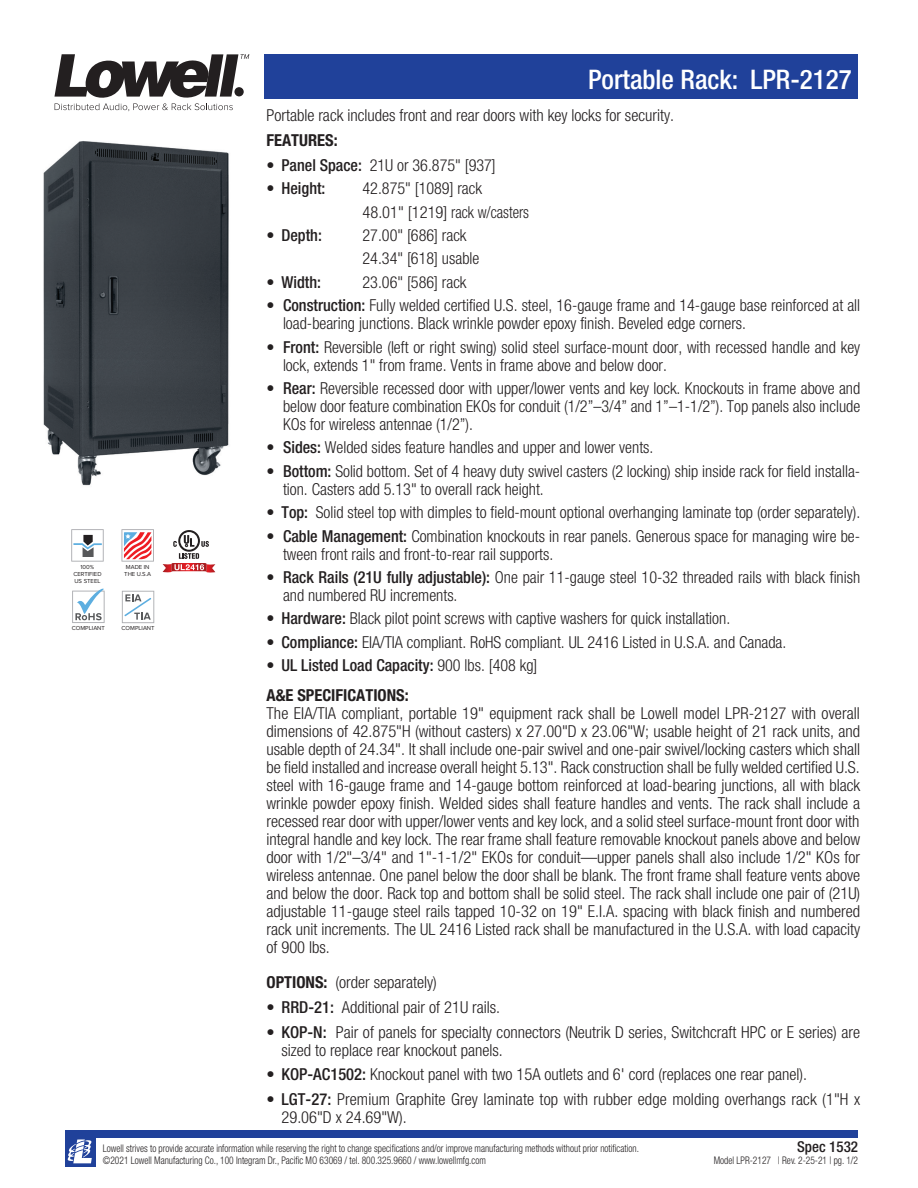
<style>
.page{position:relative;width:918px;height:1188px;background:#fff}
.page>*{position:absolute;margin:0;border:0;box-sizing:border-box;transform-origin:0 0}
.Product_-_Model_No{font:500 condensed 27px "Helvetica Neue LT Std";color:#fff}
.Paragraph_titles{font:300 condensed 16.5px/18px "Helvetica Neue LT Std";color:#231f20}
.A_E_text{font:300 condensed 16.5px/18px "Helvetica Neue LT Std";color:#231f20;text-align:justify}
.Paragraph_titles-2{font:500 condensed 16.5px "Helvetica Neue LT Std";color:#231f20}
.Paragraph_titles-3{font:700 condensed 16.5px "Helvetica Neue LT Std";color:#231f20}
.t1{font:500 condensed 15px "Helvetica Neue LT Std";color:#231f20}
.t2{font:300 condensed 10.5px/12px "Helvetica Neue LT Std";color:#231f20;scale:.9 1}
.t3{font:6px/7.2px "Proxima Nova";color:#231f20}
.s1{font-weight:500}
.s2{font-weight:300}
.s3{font-weight:700}
</style>
<div class="page">
<div style="left:264px;top:54px;width:594px;height:45px;background:#20419a"></div>
<svg style="left:54px;top:54px;width:195px;height:57px"></svg>
<div style="left:65px;top:1131px;width:793px;height:7px;background:#20419a"></div>
<div style="left:65px;top:1133px;width:30px;height:34px;background:#20419a"></div>
<svg style="left:67px;top:1139px;width:25px;height:24px"></svg>
<img style="left:43px;top:141px;width:186px;height:345px">
<svg style="left:163px;top:553px;width:52px;height:20px"></svg>
<svg style="left:201px;top:541px;width:8px;height:6px"></svg>
<svg style="left:178px;top:530px;width:22px;height:22px"></svg>
<svg style="left:180px;top:532px;width:18px;height:18px"></svg>
<svg style="left:184px;top:535px;width:10px;height:12px"></svg>
<svg style="left:173px;top:541px;width:4px;height:6px"></svg>
<svg style="left:71px;top:529px;width:33px;height:33px"></svg>
<svg style="left:122px;top:529px;width:32px;height:33px"></svg>
<svg style="left:122px;top:591px;width:32px;height:32px"></svg>
<svg style="left:72px;top:589px;width:33px;height:34px"></svg>
<p class="t3" style="left:81px;top:563px;width:15px">100%</p>
<p class="t3" style="left:73px;top:570px;width:30px">CERTIFIED</p>
<p class="t3" style="left:74px;top:578px;width:28px">US STEEL</p>
<p class="t3" style="left:124px;top:563px;width:28px">MADE IN<br>THE U.S.A</p>
<p class="t3" style="left:72px;top:625px;width:35px">COMPLIANT</p>
<p class="t3" style="left:122px;top:625px;width:35px">COMPLIANT</p>
<p class="Product_-_Model_No" style="left:588px;top:63px;width:265px">Portable Rack: LPR-2127</p>
<p class="Paragraph_titles" style="left:267px;top:106px;width:409px">Portable rack includes front and rear doors with key locks for security.</p>
<p class="Paragraph_titles-3" style="left:267px;top:130px;width:73px">FEATURES:</p>
<p class="Paragraph_titles" style="left:267px;top:156px;width:231px">• <span class="s1">Panel Space:</span> 21U or 36.875" [937]</p>
<p class="Paragraph_titles-2" style="left:267px;top:178px;width:60px"><span class="s2">•</span> Height:</p>
<p class="Paragraph_titles" style="left:363px;top:179px;width:121px">42.875" [1089] rack</p>
<p class="Paragraph_titles" style="left:363px;top:203px;width:168px">48.01" [1219] rack w/casters</p>
<p class="Paragraph_titles-2" style="left:267px;top:225px;width:57px"><span class="s2">•</span> Depth:</p>
<p class="Paragraph_titles" style="left:363px;top:226px;width:106px">27.00" [686] rack</p>
<p class="Paragraph_titles" style="left:363px;top:249px;width:118px">24.34" [618] usable</p>
<p class="Paragraph_titles-2" style="left:267px;top:272px;width:56px"><span class="s2">•</span> Width:</p>
<p class="Paragraph_titles" style="left:363px;top:273px;width:106px">23.06" [586] rack</p>
<p class="Paragraph_titles" style="left:283px;top:296px;width:579px;text-indent:-16px">• <span class="s1">Construction:</span> Fully welded certified U.S. steel, 16-gauge frame and 14-gauge base reinforced at all load-bearing junctions. Black wrinkle powder epoxy finish. Beveled edge corners.</p>
<p class="Paragraph_titles" style="left:283px;top:338px;width:579px;text-indent:-16px">• <span class="s1">Front:</span> Reversible (left or right swing) solid steel surface-mount door, with recessed handle and key lock, extends 1" from frame. Vents in frame above and below door.</p>
<p class="Paragraph_titles" style="left:283px;top:379px;width:579px;text-align:justify;text-indent:-16px">• <span class="s1">Rear:</span> Reversible recessed door with upper/lower vents and key lock. Knockouts in frame above and below door feature combination EKOs for conduit (1/2”–3/4” and 1”–1-1/2”). Top panels also include KOs for wireless antennae (1/2”).</p>
<p class="Paragraph_titles" style="left:267px;top:438px;width:388px">• <span class="s1">Sides:</span> Welded sides feature handles and upper and lower vents.</p>
<p class="Paragraph_titles" style="left:283px;top:462px;width:579px;text-indent:-16px">• <span class="s1">Bottom:</span> Solid bottom. Set of 4 heavy duty swivel casters (2 locking) ship inside rack for field installa&shy;tion. Casters add 5.13" to overall rack height.</p>
<p class="Paragraph_titles" style="left:267px;top:503px;width:595px">• <span class="s1">Top:</span> Solid steel top with dimples to field-mount optional overhanging laminate top (order separately).</p>
<p class="Paragraph_titles" style="left:283px;top:527px;width:579px;text-indent:-16px">• <span class="s1">Cable Management:</span> Combination knockouts in rear panels. Generous space for managing wire be&shy;tween front rails and front-to-rear rail supports.</p>
<p class="Paragraph_titles" style="left:283px;top:568px;width:579px;text-indent:-16px">• <span class="s1">Rack Rails (21U fully adjustable):</span> One pair 11-gauge steel 10-32 threaded rails with black finish and numbered RU increments.</p>
<p class="Paragraph_titles" style="left:267px;top:609px;width:465px">• <span class="s1">Hardware:</span> Black pilot point screws with captive washers for quick installation.</p>
<p class="Paragraph_titles" style="left:267px;top:633px;width:521px">• <span class="s1">Compliance:</span> EIA/TIA compliant. RoHS compliant. UL 2416 Listed in U.S.A. and Canada.</p>
<p class="Paragraph_titles-2" style="left:267px;top:655px;width:272px"><span class="s2">•</span> UL Listed Load Capacity: <span class="s2">900 lbs. [408 kg]</span></p>
<p class="Paragraph_titles-3" style="left:267px;top:686px;width:144px">A&amp;E SPECIFICATIONS:</p>
<p class="A_E_text" style="left:267px;top:704px;width:595px">The EIA/TIA compliant, portable 19" equipment rack shall be Lowell model LPR-2127 with overall dimensions of 42.875"H (without casters) x 27.00"D x 23.06"W; usable height of 21 rack units, and usable depth of 24.34". It shall include one-pair swivel and one-pair swivel/locking casters which shall be field installed and increase overall height 5.13". Rack construction shall be fully welded certified U.S. steel with 16-gauge frame and 14-gauge bottom reinforced at load-bearing junctions, all with black wrinkle powder epoxy finish. Welded sides shall feature handles and vents. The rack shall include a recessed rear door with upper/lower vents and key lock, and a solid steel surface-mount front door with integral handle and key lock. The rear frame shall feature removable knockout panels above and below door with 1/2"–3/4" and 1"-1-1/2" EKOs for conduit—upper panels shall also include 1/2" KOs for wireless antennae. One panel below the door shall be blank. The front frame shall feature vents above and below the door. Rack top and bottom shall be solid steel. The rack shall include one pair of (21U) adjustable 11-gauge steel rails tapped 10-32 on 19" E.I.A. spacing with black finish and numbered rack unit increments. The UL 2416 Listed rack shall be manufactured in the U.S.A. with load capacity of 900 lbs.</p>
<p class="Paragraph_titles" style="left:267px;top:973px;width:172px"><span class="s3">OPTIONS:</span> (order separately)</p>
<p class="Paragraph_titles" style="left:267px;top:998px;width:235px">• <span class="s1">RRD-21:</span> Additional pair of 21U rails.</p>
<p class="Paragraph_titles" style="left:282px;top:1023px;width:580px;text-indent:-15px">• <span class="s1">KOP-N:</span> Pair of panels for specialty connectors (Neutrik D series, Switchcraft HPC or E series) are sized to replace rear knockout panels.</p>
<p class="Paragraph_titles" style="left:267px;top:1065px;width:542px">• <span class="s1">KOP-AC1502:</span> Knockout panel with two 15A outlets and 6' cord (replaces one rear panel).</p>
<p class="Paragraph_titles" style="left:282px;top:1090px;width:580px;text-indent:-15px">• <span class="s1">LGT-27:</span> Premium Graphite Grey laminate top with rubber edge molding overhangs rack (1"H x<br>29.06"D x 24.69"W).</p>
<p class="t2" style="left:103px;top:1143px;width:597px">Lowell strives to provide accurate information while reserving the right to change specifications and/or improve manufacturing methods without prior notification. ©2021 Lowell Manufacturing Co., 100 Integram Dr., Pacific MO 63069 / tel. 800.325.9660 / www.lowellmfg.com</p>
<p class="t1" style="left:797px;top:1138px;width:63px">Spec 1532</p>
<p class="t2" style="left:714px;top:1155px;width:162px">Model LPR-2127 | Rev. 2-25-21 | pg. 1/2</p>
</div>
